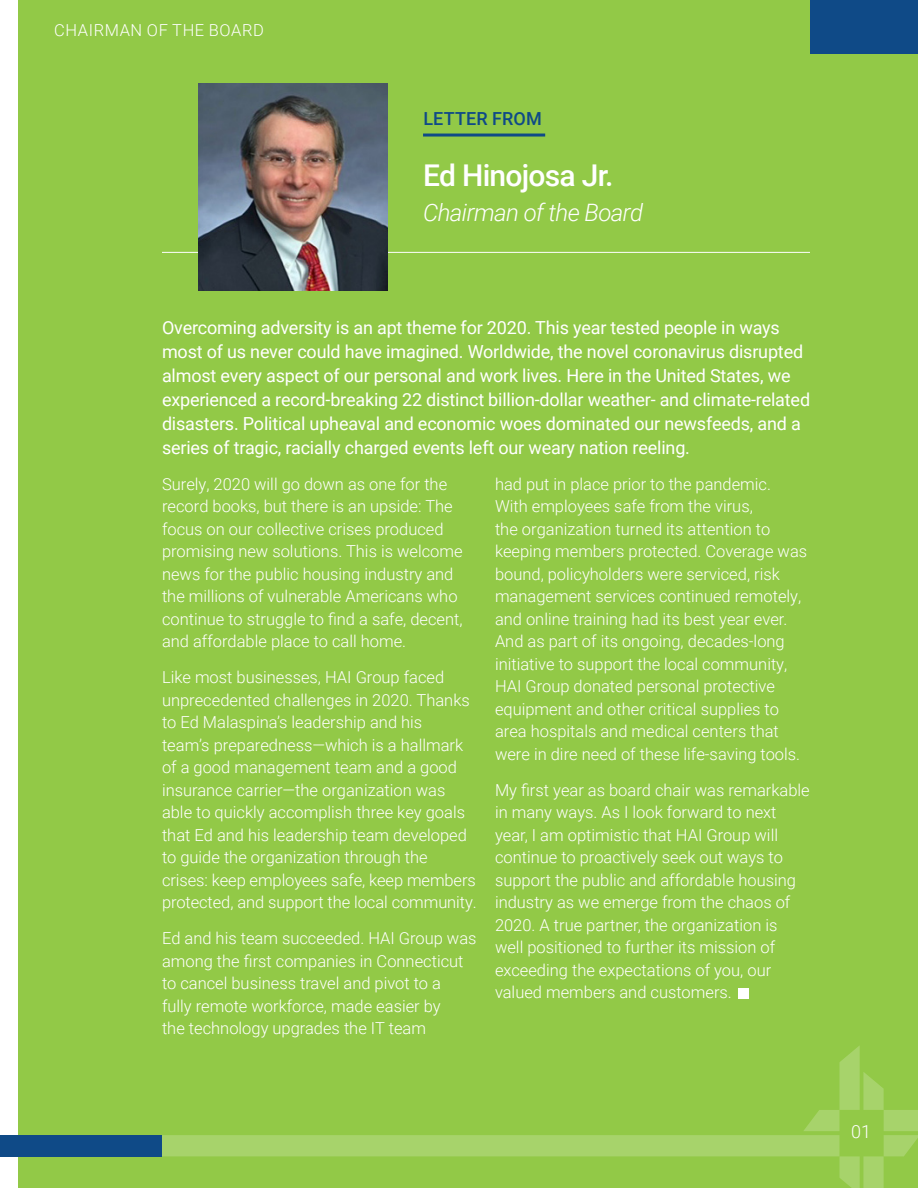
<style>
.page{position:relative;width:918px;height:1188px;background:#fff}
.page>*{position:absolute;margin:0;border:0;box-sizing:border-box;transform-origin:0 0}
.t1{font:500 30px "Roboto";letter-spacing:-.025em;color:#fff}
.t2{font:italic 300 24px "Roboto";letter-spacing:-.025em;color:#fff}
.t3{font:18px/24px "Roboto";letter-spacing:-.01em;color:#fff}
.t4{font:500 18px "Roboto";letter-spacing:.01em;color:#0f4a87}
.t5{font:300 18px "Roboto";color:#fff}
.t6{font:300 16.5px/22.5px "Roboto";color:#fff}
.t7{font:300 16.5px "Roboto";letter-spacing:.035em;color:#fff}
</style>
<div class="page">
<div style="left:18px;top:0;width:900px;height:1188px;background:#92c947"></div>
<svg style="left:162px;top:1046px;width:756px;height:142px"></svg>
<div style="left:0;top:1135px;width:162px;height:22px;background:#0f4a87"></div>
<hr style="left:162px;top:252px;width:648px;height:1px;background:#fff">
<div style="left:738px;top:988px;width:10px;height:10px;background:#fff"></div>
<div style="left:810px;top:0;width:108px;height:54px;background:#0f4a87"></div>
<hr style="left:423px;top:134px;width:122px;height:3px;background:#0f4a87">
<img style="left:198px;top:84px;width:189px;height:206px">
<p class="t7" style="left:54px;top:18px;width:211px">CHAIRMAN OF THE BOARD</p>
<p class="t4" style="left:423px;top:106px;width:120px">LETTER FROM</p>
<p class="t1" style="left:423px;top:154px;width:192px">Ed Hinojosa Jr.</p>
<p class="t2" style="left:423px;top:196px;width:222px">Chairman of the Board</p>
<p class="t3" style="left:162px;top:314px;width:650px">Overcoming adversity is an apt theme for 2020. This year tested people in ways most of us never could have imagined. Worldwide, the novel coronavirus disrupted almost every aspect of our personal and work lives. Here in the United States, we experienced a record-breaking 22 distinct billion-dollar weather- and climate-related disasters. Political upheaval and economic woes dominated our newsfeeds, and a series of tragic, racially charged events left our weary nation reeling.</p>
<p class="t6" style="left:162px;top:472px;width:302px">Surely, 2020 will go down as one for the record books, but there is an upside: The focus on our collective crises produced promising new solutions. This is welcome news for the public housing industry and the millions of vulnerable Americans who continue to struggle to find a safe, decent, and affordable place to call home.</p>
<p class="t6" style="left:162px;top:665px;width:316px">Like most businesses, HAI Group faced unprecedented challenges in 2020. Thanks to Ed Malaspina’s leadership and his<br>team’s preparedness—which is a hallmark of a good management team and a good insurance carrier—the organization was able to quickly accomplish three key goals that Ed and his leadership team developed to guide the organization through the crises: keep employees safe, keep members protected, and support the local community.</p>
<p class="t6" style="left:162px;top:926px;width:316px">Ed and his team succeeded. HAI Group was among the first companies in Connecticut to cancel business travel and pivot to a<br>fully remote workforce, made easier by<br>the technology upgrades the IT team</p>
<p class="t6" style="left:495px;top:472px;width:314px">had put in place prior to the pandemic.<br>With employees safe from the virus,<br>the organization turned its attention to keeping members protected. Coverage was bound, policyholders were serviced, risk management services continued remotely, and online training had its best year ever.<br>And as part of its ongoing, decades-long initiative to support the local community, HAI Group donated personal protective equipment and other critical supplies to area hospitals and medical centers that were in dire need of these life-saving tools.</p>
<p class="t6" style="left:495px;top:778px;width:316px">My first year as board chair was remarkable in many ways. As I look forward to next year, I am optimistic that HAI Group will continue to proactively seek out ways to support the public and affordable housing industry as we emerge from the chaos of 2020. A true partner, the organization is well positioned to further its mission of exceeding the expectations of you, our valued members and customers.</p>
<p class="t5" style="left:851px;top:1119px;width:21px">01</p>
</div>
